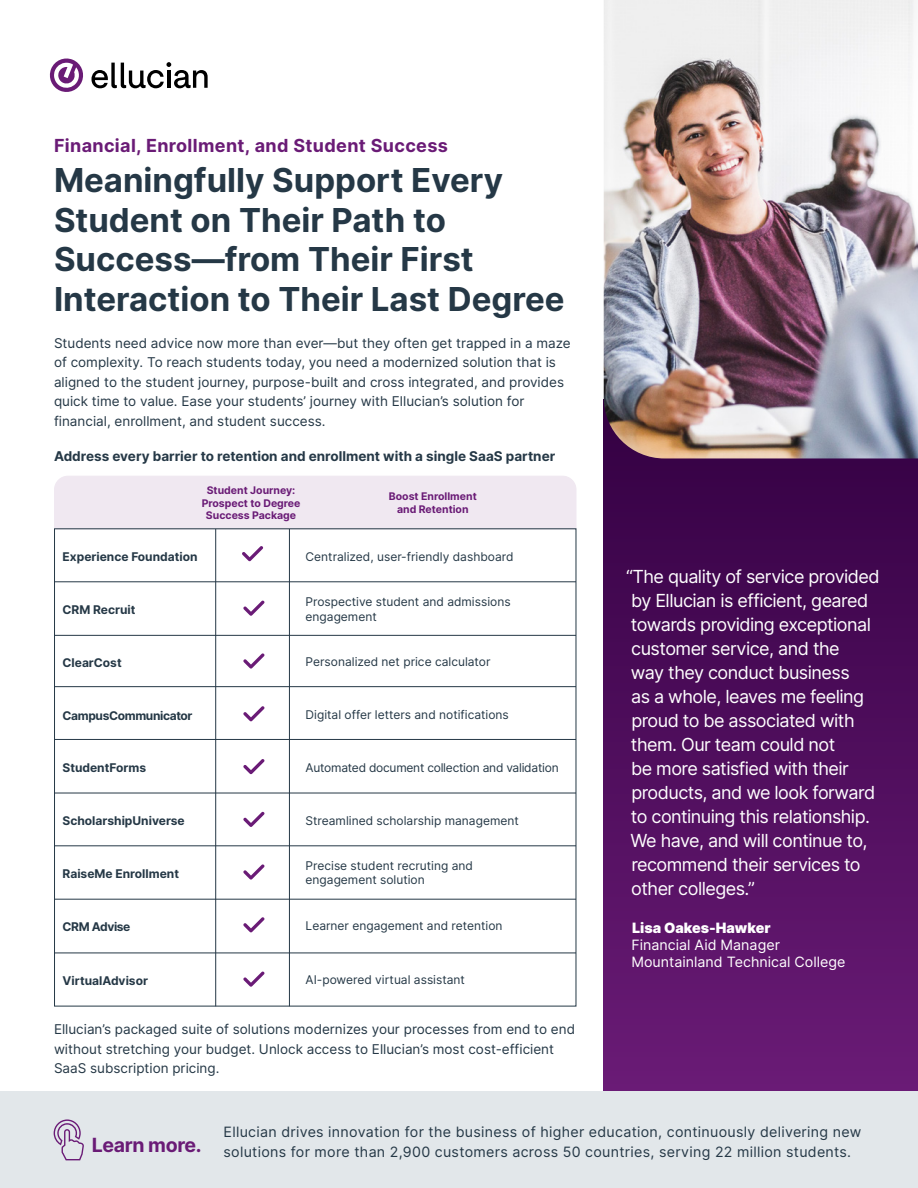
<style>
.page{position:relative;width:918px;height:1188px;background:#fff}
.page>*{position:absolute;margin:0;border:0;box-sizing:border-box;transform-origin:0 0}
.t1{font:700 33px/39.6px "Inter";color:#253846}
.t2{font:700 19.5px "Inter";letter-spacing:-.02em;color:#6a1b76}
.t3{font:18px/24px "Inter";letter-spacing:-.03em;color:#fff}
.t4{font:700 18px "Inter";letter-spacing:.02em;color:#6a1b76}
.t5{font:14.25px/19.5px "Inter";letter-spacing:.02em;color:#253846}
.t6{font:14.25px/17.1px "Inter";color:#fff}
.t7{font:900 14.25px "Inter";color:#fff}
.t8{font:13.5px/19.5px "Inter";color:#253846}
.t9{font:700 13.5px "Inter";color:#253846}
.t10{font:12px/14.4px "Inter";color:#253846}
.t11{font:700 12px "Inter";color:#253846}
.t12{font:12px "Inter";letter-spacing:-.02em;color:#253846}
.t13{font:700 12px "Inter";letter-spacing:-.03em;color:#253846}
.t14{font:700 10.5px/12.6px "Inter";color:#6a1b76;text-align:center}
</style>
<div class="page">
<div style="left:604px;top:400px;width:314px;height:692px;background:linear-gradient(to bottom,#340143,#6a1b76)"></div>
<img style="left:604px;top:0;width:314px;height:458px">
<div style="left:0;top:1092px;width:918px;height:96px;background:#e2e7ea"></div>
<svg style="left:54px;top:1119px;width:30px;height:41px"></svg>
<svg style="left:91px;top:62px;width:117px;height:26px"></svg>
<svg style="left:49px;top:58px;width:34px;height:34px"></svg>
<div style="left:54px;top:476px;width:522px;height:53px;background:#f0e8f1"></div>
<svg style="left:242px;top:546px;width:21px;height:15px"></svg>
<svg style="left:243px;top:601px;width:21px;height:15px"></svg>
<svg style="left:243px;top:864px;width:21px;height:16px"></svg>
<svg style="left:243px;top:653px;width:21px;height:16px"></svg>
<svg style="left:243px;top:917px;width:21px;height:16px"></svg>
<svg style="left:243px;top:972px;width:21px;height:15px"></svg>
<svg style="left:243px;top:706px;width:21px;height:16px"></svg>
<svg style="left:243px;top:759px;width:21px;height:15px"></svg>
<svg style="left:243px;top:812px;width:21px;height:15px"></svg>
<hr style="left:215px;top:529px;width:1px;height:477px;background:#253846">
<hr style="left:289px;top:529px;width:1px;height:477px;background:#253846">
<hr style="left:54px;top:582px;width:522px;height:1px;background:#253846">
<hr style="left:54px;top:635px;width:522px;height:1px;background:#253846">
<hr style="left:54px;top:899px;width:522px;height:1px;background:#253846">
<hr style="left:54px;top:953px;width:522px;height:1px;background:#253846">
<hr style="left:54px;top:686px;width:522px;height:1px;background:#253846">
<hr style="left:54px;top:739px;width:522px;height:1px;background:#253846">
<hr style="left:54px;top:793px;width:522px;height:1px;background:#253846">
<hr style="left:54px;top:846px;width:522px;height:1px;background:#253846">
<h3 class="t4" style="left:54px;top:133px;width:396px">Financial, Enrollment, and Student Success</h3>
<h1 class="t1" style="left:54px;top:159px;width:512px">Meaningfully Support Every<br>Student on Their Path to<br>Success—from Their First<br>Interaction to Their Last Degree</h1>
<p class="t8" style="left:54px;top:333px;width:518px">Students need advice now more than ever—but they often get trapped in a maze of complexity. To reach students today, you need a modernized solution that is aligned to the student journey, purpose-built and cross integrated, and provides quick time to value. Ease your students’ journey with Ellucian’s solution for financial, enrollment, and student success.</p>
<p class="t9" style="left:54px;top:446px;width:503px">Address every barrier to retention and enrollment with a single SaaS partner</p>
<p class="t14" style="left:202px;top:484px;width:100px">Student Journey:<br>Prospect to Degree<br>Success Package</p>
<p class="t14" style="left:389px;top:490px;width:89px">Boost Enrollment and Retention</p>
<p class="t11" style="left:63px;top:548px;width:136px">Experience Foundation</p>
<p class="t10" style="left:306px;top:549px;width:209px">Centralized, user-friendly dashboard</p>
<p class="t10" style="left:306px;top:594px;width:207px">Prospective student and admissions engagement</p>
<p class="t11" style="left:63px;top:601px;width:74px">CRM Recruit</p>
<p class="t11" style="left:63px;top:654px;width:61px">ClearCost</p>
<p class="t10" style="left:306px;top:654px;width:186px">Personalized net price calculator</p>
<p class="t13" style="left:63px;top:707px;width:131px">CampusCommunicator</p>
<p class="t10" style="left:306px;top:707px;width:205px">Digital offer letters and notifications</p>
<p class="t11" style="left:63px;top:759px;width:85px">StudentForms</p>
<p class="t12" style="left:306px;top:759px;width:255px">Automated document collection and validation</p>
<p class="t11" style="left:63px;top:812px;width:124px">ScholarshipUniverse</p>
<p class="t10" style="left:306px;top:813px;width:215px">Streamlined scholarship management</p>
<p class="t11" style="left:63px;top:865px;width:118px">RaiseMe Enrollment</p>
<p class="t10" style="left:306px;top:858px;width:169px">Precise student recruting and engagement solution</p>
<p class="t13" style="left:63px;top:918px;width:69px">CRM Advise</p>
<p class="t10" style="left:306px;top:918px;width:198px">Learner engagement and retention</p>
<p class="t11" style="left:63px;top:972px;width:87px">VirtualAdvisor</p>
<p class="t10" style="left:306px;top:972px;width:161px">AI-powered virtual assistant</p>
<p class="t8" style="left:54px;top:1019px;width:523px">Ellucian’s packaged suite of solutions modernizes your processes from end to end without stretching your budget. Unlock access to Ellucian’s most cost-efficient<br>SaaS subscription pricing.</p>
<p class="t3" style="left:626px;top:564px;width:255px">“The quality of service provided by Ellucian is efficient, geared towards providing exceptional customer service, and the<br>way they conduct business<br>as a whole, leaves me feeling proud to be associated with them. Our team could not<br>be more satisfied with their products, and we look forward to continuing this relationship.<br>We have, and will continue to, recommend their services to other colleges.”</p>
<p class="t7" style="left:632px;top:918px;width:140px">Lisa Oakes-Hawker</p>
<p class="t6" style="left:631px;top:936px;width:216px">Financial Aid Manager<br>Mountainland Technical College</p>
<h2 class="t2" style="left:92px;top:1131px;width:111px">Learn more.</h2>
<p class="t5" style="left:224px;top:1122px;width:639px">Ellucian drives innovation for the business of higher education, continuously delivering new solutions for more than 2,900 customers across 50 countries, serving 22 million students.</p>
</div>
